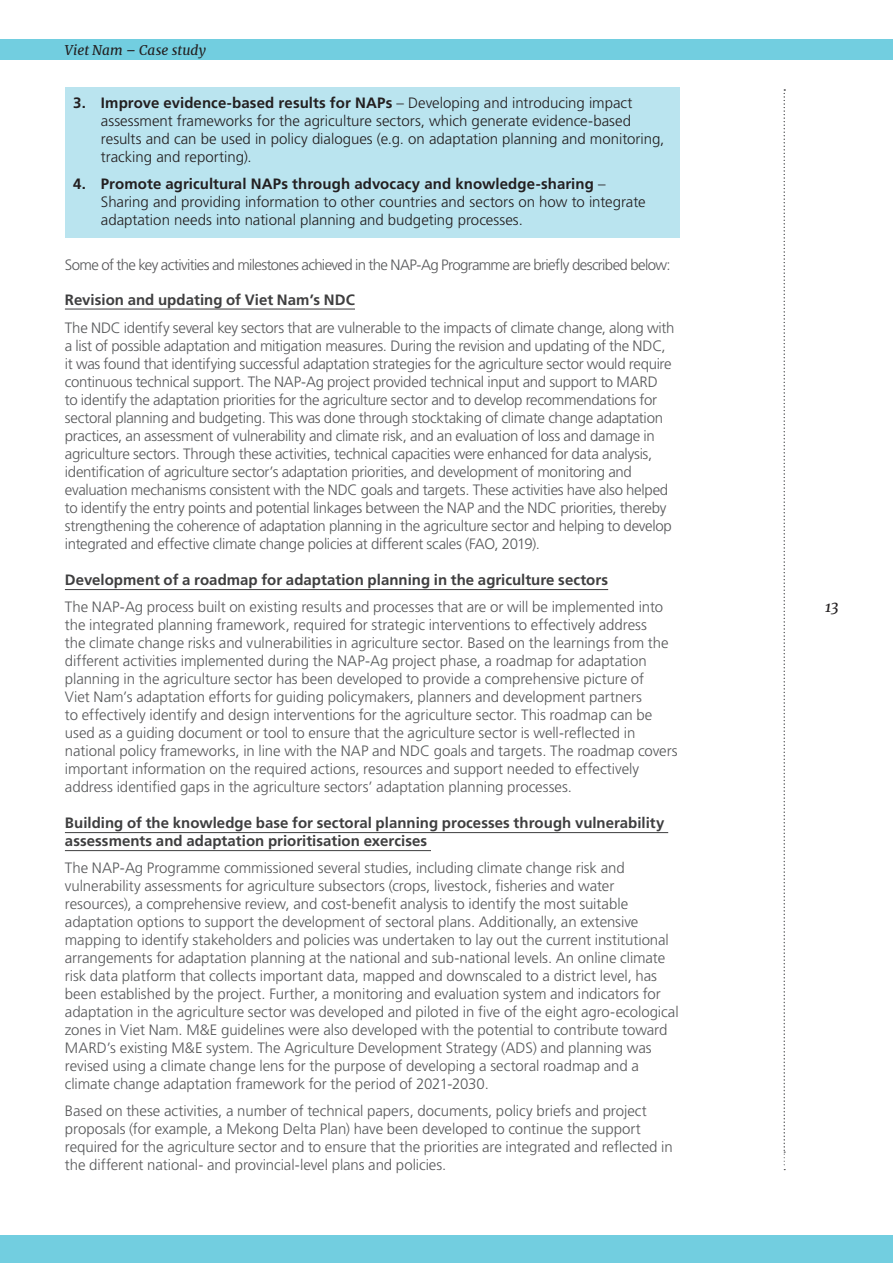
<style>
.page{position:relative;width:893px;height:1263px;background:#fff}
.page>*{position:absolute;margin:0;border:0;box-sizing:border-box;transform-origin:0 0}
.body_copy{font:300 15px/18px "Frutiger LT Pro";letter-spacing:-.01em;color:#57585a}
.t1{font:300 15px/18px "Frutiger LT Pro";color:#231f20}
.body_copy-2{font:700 15px/18px "Frutiger LT Pro";letter-spacing:.005em;color:#3e3e3f}
.body_copy-3{font:300 15px "Frutiger LT Pro";letter-spacing:-.045em;color:#57585a}
.t2{font:italic 15px "Merriweather";color:#231f20}
.t3{font:italic 13.5px "Merriweather";color:#231f20}
.s1{font-weight:700}
</style>
<div class="page">
<div style="left:0;top:1235px;width:893px;height:28px;background:#72cee0"></div>
<div style="left:0;top:39px;width:893px;height:21px;background:#72cee0"></div>
<div style="left:65px;top:88px;width:614px;height:87px;background:#bae4ef"></div>
<div style="left:65px;top:169px;width:614px;height:69px;background:#bae4ef"></div>
<hr style="left:65px;top:309px;width:290px;height:1px;background:#3e3e3f">
<hr style="left:65px;top:589px;width:543px;height:1px;background:#3e3e3f">
<hr style="left:65px;top:832px;width:603px;height:1px;background:#3e3e3f">
<hr style="left:65px;top:850px;width:366px;height:1px;background:#3e3e3f">
<svg style="left:784px;top:89px;width:1px;height:1081px"></svg>
<p class="t3" style="left:65px;top:40px;width:143px">Viet Nam – Case study</p>
<p class="t1" style="left:101px;top:94px;width:565px;text-indent:-28px"><span class="s1">3. Improve evidence-based results for NAPs</span> – Developing and introducing impact assessment frameworks for the agriculture sectors, which generate evidence-based results and can be used in policy dialogues (e.g. on adaptation planning and monitoring, tracking and reporting).</p>
<p class="t1" style="left:101px;top:175px;width:546px;text-indent:-28px"><span class="s1">4. Promote agricultural NAPs through advocacy and knowledge-sharing</span> –<br>Sharing and providing information to other countries and sectors on how to integrate adaptation needs into national planning and budgeting processes.</p>
<p class="body_copy-3" style="left:65px;top:256px;width:607px">Some of the key activities and milestones achieved in the NAP-Ag Programme are briefly described below:</p>
<p class="body_copy-2" style="left:65px;top:290px;width:291px">Revision and updating of Viet Nam’s NDC</p>
<p class="body_copy" style="left:65px;top:319px;width:611px">The NDC identify several key sectors that are vulnerable to the impacts of climate change, along with a list of possible adaptation and mitigation measures. During the revision and updating of the NDC, it was found that identifying successful adaptation strategies for the agriculture sector would require continuous technical support. The NAP-Ag project provided technical input and support to MARD<br>to identify the adaptation priorities for the agriculture sector and to develop recommendations for sectoral planning and budgeting. This was done through stocktaking of climate change adaptation practices, an assessment of vulnerability and climate risk, and an evaluation of loss and damage in agriculture sectors. Through these activities, technical capacities were enhanced for data analysis, identification of agriculture sector’s adaptation priorities, and development of monitoring and evaluation mechanisms consistent with the NDC goals and targets. These activities have also helped to identify the entry points and potential linkages between the NAP and the NDC priorities, thereby strengthening the coherence of adaptation planning in the agriculture sector and helping to develop integrated and effective climate change policies at different scales (FAO, 2019).</p>
<p class="body_copy-2" style="left:65px;top:571px;width:545px">Development of a roadmap for adaptation planning in the agriculture sectors</p>
<p class="body_copy" style="left:65px;top:598px;width:614px">The NAP-Ag process built on existing results and processes that are or will be implemented into the integrated planning framework, required for strategic interventions to effectively address<br>the climate change risks and vulnerabilities in agriculture sector. Based on the learnings from the different activities implemented during the NAP-Ag project phase, a roadmap for adaptation planning in the agriculture sector has been developed to provide a comprehensive picture of<br>Viet Nam’s adaptation efforts for guiding policymakers, planners and development partners<br>to effectively identify and design interventions for the agriculture sector. This roadmap can be used as a guiding document or tool to ensure that the agriculture sector is well-reflected in national policy frameworks, in line with the NAP and NDC goals and targets. The roadmap covers important information on the required actions, resources and support needed to effectively address identified gaps in the agriculture sectors’ adaptation planning processes.</p>
<p class="body_copy-2" style="left:65px;top:814px;width:601px">Building of the knowledge base for sectoral planning processes through vulnerability assessments and adaptation prioritisation exercises</p>
<p class="body_copy" style="left:65px;top:859px;width:615px">The NAP-Ag Programme commissioned several studies, including climate change risk and vulnerability assessments for agriculture subsectors (crops, livestock, fisheries and water resources), a comprehensive review, and cost-benefit analysis to identify the most suitable adaptation options to support the development of sectoral plans. Additionally, an extensive mapping to identify stakeholders and policies was undertaken to lay out the current institutional arrangements for adaptation planning at the national and sub-national levels. An online climate risk data platform that collects important data, mapped and downscaled to a district level, has been established by the project. Further, a monitoring and evaluation system and indicators for adaptation in the agriculture sector was developed and piloted in five of the eight agro-ecological zones in Viet Nam. M&amp;E guidelines were also developed with the potential to contribute toward MARD’s existing M&amp;E system. The Agriculture Development Strategy (ADS) and planning was revised using a climate change lens for the purpose of developing a sectoral roadmap and a climate change adaptation framework for the period of 2021-2030.</p>
<p class="body_copy" style="left:65px;top:1102px;width:609px">Based on these activities, a number of technical papers, documents, policy briefs and project proposals (for example, a Mekong Delta Plan) have been developed to continue the support required for the agriculture sector and to ensure that the priorities are integrated and reflected in the different national- and provincial-level plans and policies.</p>
<p class="t2" style="left:825px;top:596px;width:16px">13</p>
</div>
